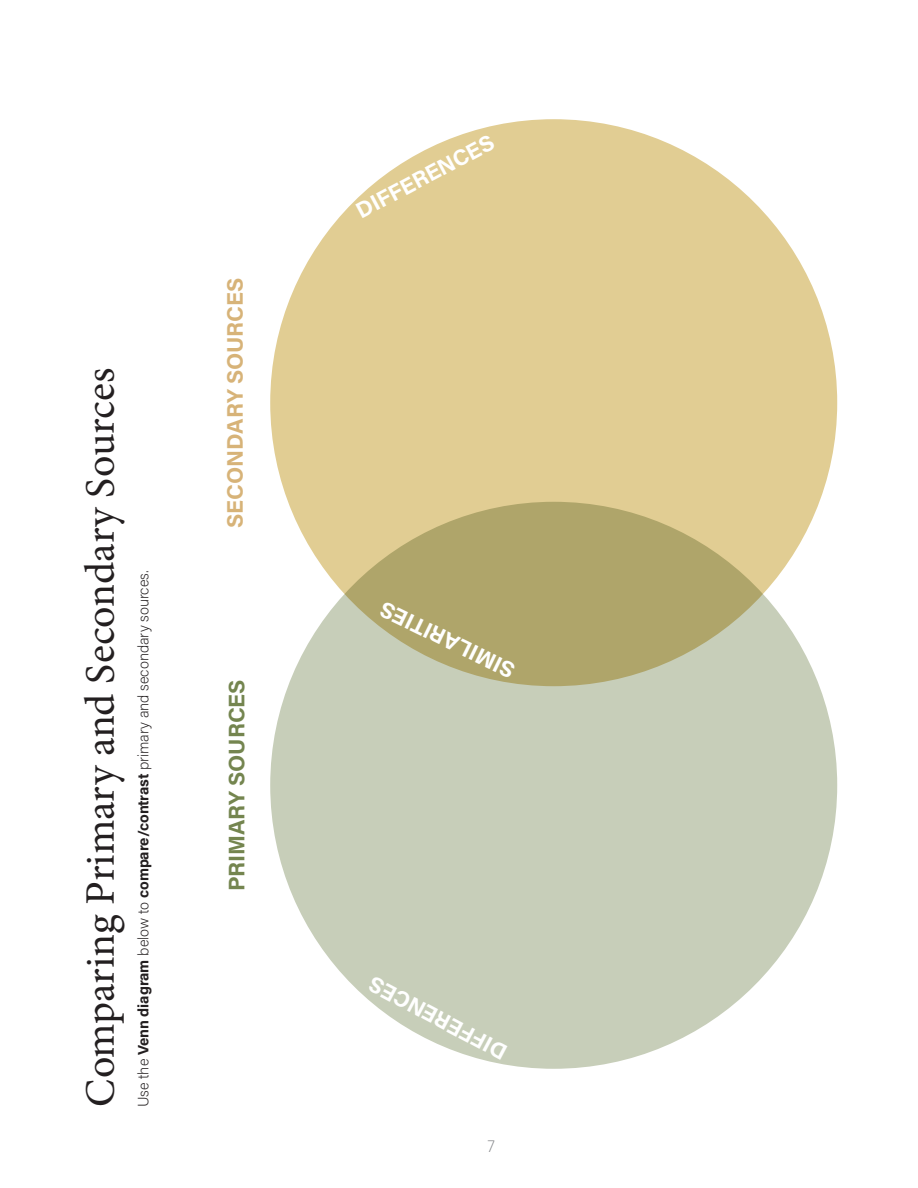
<style>
.page{position:relative;width:918px;height:1188px;background:#fff}
.page>*{position:absolute;margin:0;border:0;box-sizing:border-box;transform-origin:0 0}
.Minion_Header{font:42px "Minion Pro";color:#231f20}
.Acumin_Black{font:700 22.5px "Acumin Pro";color:#fff}
.Acumin_Black-2{font:700 22.5px "Acumin Pro";letter-spacing:-.005em;color:#d7b378}
.Acumin_Black-3{font:700 22.5px "Acumin Pro";letter-spacing:-.005em;color:#74854f}
.t1{font:16.5px "Bebas Neue Pro Exp Bk";color:#808285}
.acumen_body{font:200 15px "Acumin Pro";letter-spacing:-.005em;color:#231f20}
.s1{font-weight:700}
</style>
<div class="page">
<div style="left:270px;top:502px;width:567px;height:567px;background:#c7ceb9;border-radius:50%"></div>
<svg style="left:270px;top:119px;width:567px;height:567px;background:#d6c48a"></svg>
<p class="Minion_Header" style="left:72px;top:1107px;width:740px;rotate:-90deg">Comparing Primary and Secondary Sources</p>
<p class="acumen_body" style="left:133px;top:1107px;width:538px;rotate:-90deg">Use the <span class="s1">Venn diagram</span> below to <span class="s1">compare/contrast</span> primary and secondary sources.</p>
<p class="Acumin_Black-2" style="left:219px;top:528px;width:251px;rotate:-90deg">SECONDARY SOURCES</p>
<p class="Acumin_Black-3" style="left:221px;top:891px;width:213px;rotate:-90deg">PRIMARY SOURCES</p>
<p class="Acumin_Black" style="left:350px;top:198px;width:154px;rotate:-28deg">DIFFERENCES</p>
<p class="Acumin_Black" style="left:506px;top:686px;width:149px;rotate:-154deg">SIMILARITIES</p>
<p class="Acumin_Black" style="left:498px;top:1068px;width:154px;rotate:-152deg">DIFFERENCES</p>
<p class="t1" style="left:488px;top:1136px;width:9px">7</p>
</div>
